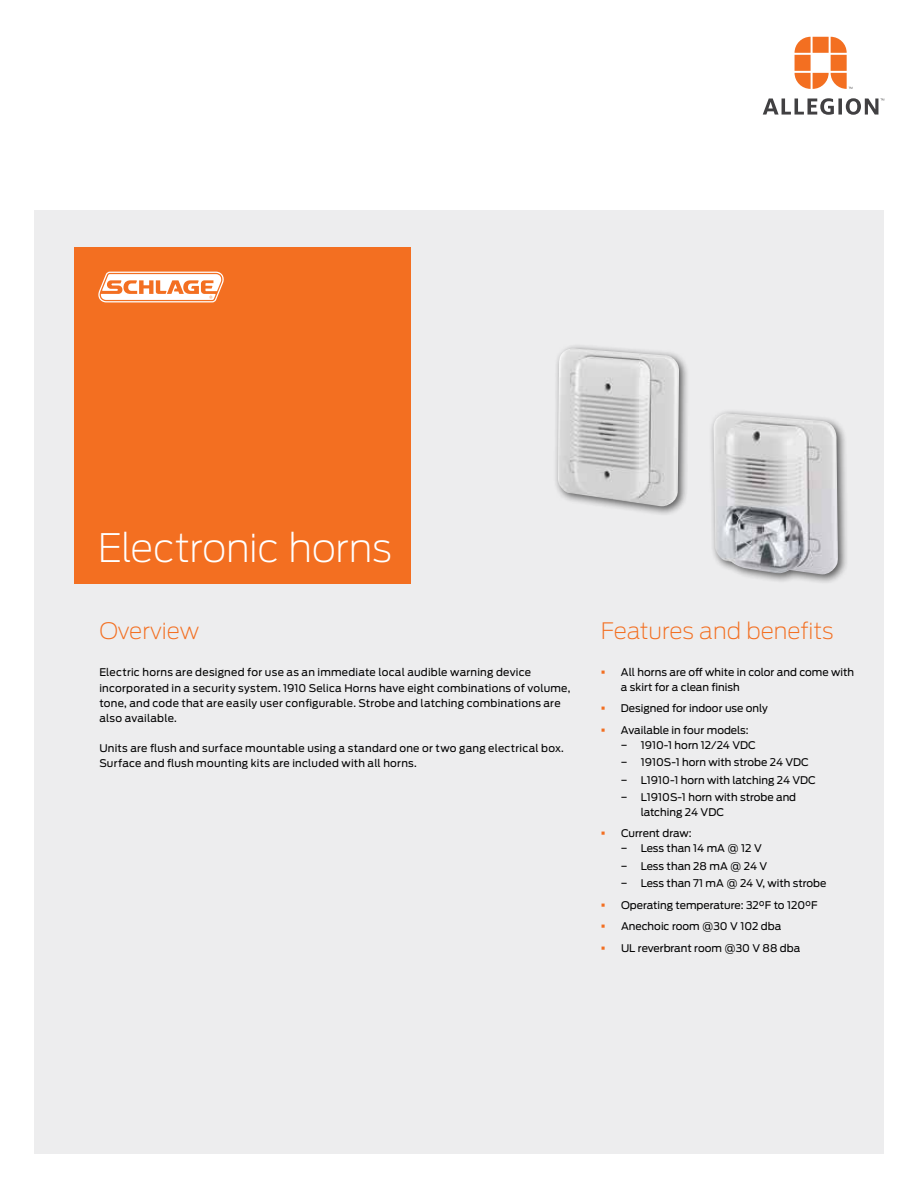
<style>
.page{position:relative;width:918px;height:1188px;background:#fff}
.page>*{position:absolute;margin:0;border:0;box-sizing:border-box;transform-origin:0 0}
.t1{font:200 39px "Antenna";letter-spacing:-.01em;color:#fff}
.t2{font:200 22.5px "Antenna";color:#f36f21}
.t3{font:10.5px/15px "Antenna";letter-spacing:.005em;color:#000}
.s1{color:#f36f21}
</style>
<div class="page">
<svg style="left:795px;top:37px;width:57px;height:52px"></svg>
<svg style="left:763px;top:98px;width:121px;height:17px"></svg>
<div style="left:34px;top:210px;width:850px;height:944px;background:#ededee"></div>
<div style="left:74px;top:247px;width:337px;height:336px;background:#f36f21"></div>
<svg style="left:98px;top:272px;width:126px;height:30px"></svg>
<div style="left:709px;top:409px;width:140px;height:176px;background:#000;opacity:.65"></div>
<img style="left:714px;top:414px;width:124px;height:160px">
<div style="left:553px;top:344px;width:137px;height:173px;background:#000;opacity:.65"></div>
<img style="left:558px;top:349px;width:121px;height:158px">
<h1 class="t1" style="left:98px;top:525px;width:295px">Electronic horns</h1>
<h2 class="t2" style="left:99px;top:618px;width:101px">Overview</h2>
<p class="t3" style="left:99px;top:665px;width:473px">Electric horns are designed for use as an immediate local audible warning device incorporated in a security system. 1910 Selica Horns have eight combinations of volume, tone, and code that are easily user configurable. Strobe and latching combinations are also available.</p>
<p class="t3" style="left:99px;top:740px;width:466px">Units are flush and surface mountable using a standard one or two gang electrical box.<br>Surface and flush mounting kits are included with all horns.</p>
<h2 class="t2" style="left:601px;top:618px;width:234px">Features and benefits</h2>
<p class="t3" style="left:621px;top:664px;width:235px;text-indent:-20px"><span class="s1">▪</span> All horns are off white in color and come with a skirt for a clean finish</p>
<p class="t3" style="left:601px;top:701px;width:169px"><span class="s1">▪</span> Designed for indoor use only</p>
<p class="t3" style="left:620px;top:723px;width:137px;text-indent:-20px"><span class="s1">▪</span> Available in four models: − 1910-1 horn 12/24 VDC</p>
<p class="t3" style="left:620px;top:754px;width:197px;line-height:17.1px">− 1910S-1 horn with strobe 24 VDC − L1910-1 horn with latching 24 VDC − L1910S-1 horn with strobe and</p>
<p class="t3" style="left:641px;top:804px;width:85px">latching 24 VDC</p>
<p class="t3" style="left:620px;top:826px;width:143px;text-indent:-20px"><span class="s1">▪</span> Current draw:<br>− Less than 14 mA @ 12 V</p>
<p class="t3" style="left:620px;top:857px;width:208px;line-height:17.1px">− Less than 28 mA @ 24 V<br>− Less than 71 mA @ 24 V, with strobe</p>
<p class="t3" style="left:601px;top:897px;width:218px"><span class="s1">▪</span> Operating temperature: 32°F to 120°F</p>
<p class="t3" style="left:601px;top:919px;width:182px"><span class="s1">▪</span> Anechoic room @30 V 102 dba</p>
<p class="t3" style="left:601px;top:941px;width:201px"><span class="s1">▪</span> UL reverbrant room @30 V 88 dba</p>
</div>
